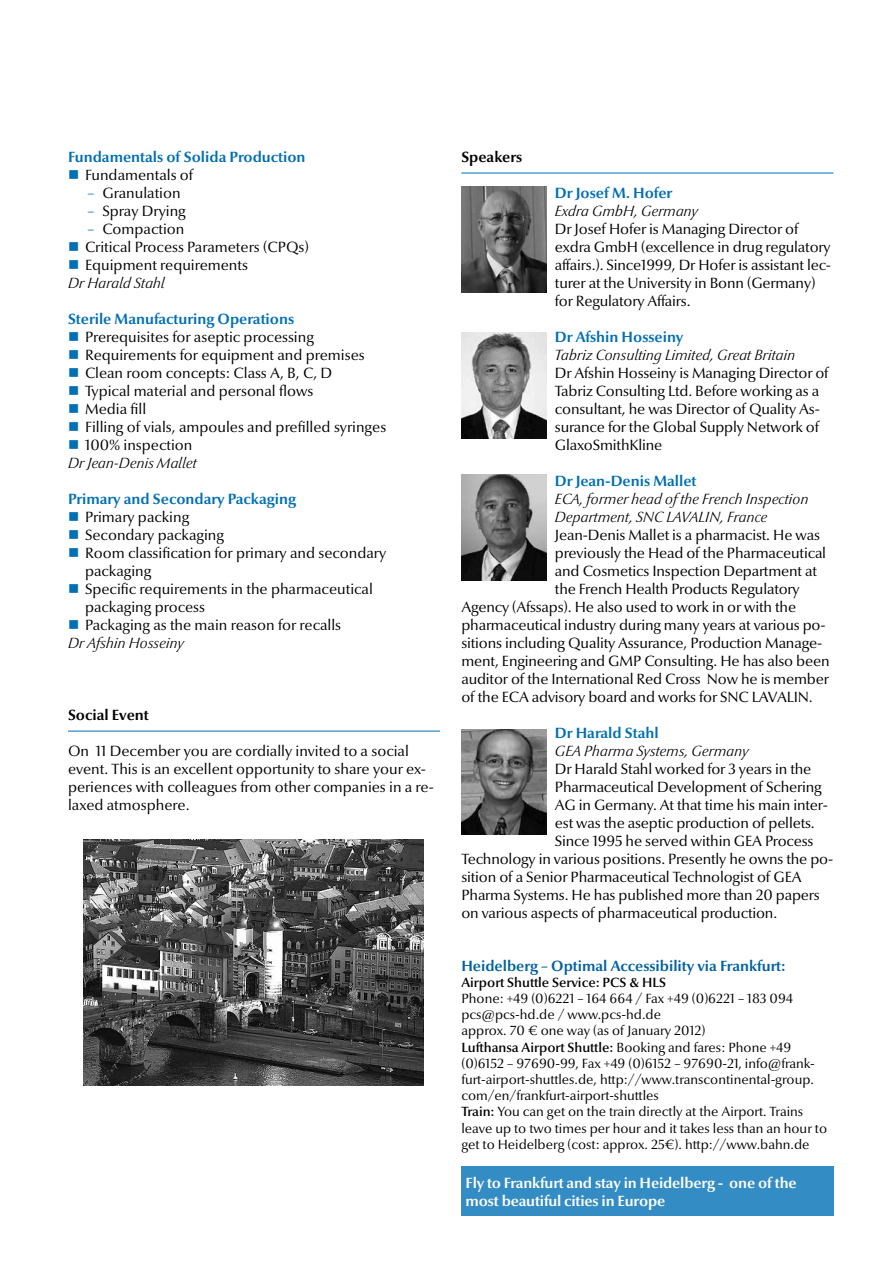
<style>
.page{position:relative;width:893px;height:1263px;background:#fff}
.page>*{position:absolute;margin:0;border:0;box-sizing:border-box;transform-origin:0 0}
.t1{font:15px/18px "Optima Nova LT";letter-spacing:-.01em;color:#000}
.t2{font:italic 300 15px/18px "Optima Nova LT";color:#000}
.t3{font:700 15px "Optima Nova LT";color:#006fb4}
.t4{font:700 15px/18px "Optima Nova LT";letter-spacing:-.01em;color:#fff}
.t5{font:700 15px "Optima Nova LT";color:#0062a0}
.t6{font:700 15px "Optima Nova LT";color:#000}
.t7{font:13.5px/16.2px "Optima Nova LT";color:#000}
.t8{font:600 13.5px "Optima Nova LT";color:#000}
.s1{color:#006fb4}
.s2{font-weight:600}
</style>
<div class="page">
<hr style="left:68px;top:731px;width:372px;height:1px;background:#006fb4">
<hr style="left:461px;top:173px;width:372px;height:1px;background:#006fb4">
<img style="left:461px;top:186px;width:85px;height:106px">
<img style="left:461px;top:333px;width:85px;height:106px">
<img style="left:461px;top:474px;width:85px;height:106px">
<img style="left:461px;top:729px;width:85px;height:106px">
<img style="left:83px;top:840px;width:341px;height:245px">
<div style="left:461px;top:1166px;width:372px;height:50px;background:#338cc3"></div>
<p class="t3" style="left:68px;top:148px;width:239px">Fundamentals of Solida Production</p>
<p class="t1" style="left:85px;top:166px;width:110px">Fundamentals of</p>
<p class="t1" style="left:88px;top:184px;width:95px"><span class="s1">–</span> Granulation</p>
<p class="t1" style="left:88px;top:202px;width:100px"><span class="s1">–</span> Spray Drying</p>
<p class="t1" style="left:85px;top:220px;width:225px"><span class="s1">–</span> Compaction<br>Critical Process Parameters (CPQs)<br>Equipment requirements</p>
<p class="t2" style="left:68px;top:274px;width:99px">Dr Harald Stahl</p>
<p class="t3" style="left:68px;top:310px;width:228px">Sterile Manufacturing Operations</p>
<p class="t1" style="left:85px;top:328px;width:303px">Prerequisites for aseptic processing<br>Requirements for equipment and premises<br>Clean room concepts: Class A, B, C, D<br>Typical material and personal flows<br>Media fill<br>Filling of vials, ampoules and prefilled syringes<br>100% inspection</p>
<p class="t2" style="left:68px;top:454px;width:130px">Dr Jean-Denis Mallet</p>
<p class="t3" style="left:68px;top:490px;width:229px">Primary and Secondary Packaging</p>
<p class="t1" style="left:85px;top:508px;width:303px">Primary packing<br>Secondary packaging<br>Room classification for primary and secondary packaging<br>Specific requirements in the pharmaceutical packaging process<br>Packaging as the main reason for recalls</p>
<p class="t2" style="left:68px;top:634px;width:118px">Dr Afshin Hosseiny</p>
<p class="t6" style="left:68px;top:706px;width:82px">Social Event</p>
<p class="t1" style="left:68px;top:742px;width:367px">On 11 December you are cordially invited to a social event. This is an excellent opportunity to share your ex&shy;periences with colleagues from other companies in a re&shy;laxed atmosphere.</p>
<p class="t6" style="left:461px;top:148px;width:62px">Speakers</p>
<p class="t3" style="left:555px;top:184px;width:119px">Dr Josef M. Hofer</p>
<p class="t2" style="left:555px;top:202px;width:145px">Exdra GmbH, Germany</p>
<p class="t1" style="left:555px;top:220px;width:278px">Dr Josef Hofer is Managing Director of exdra GmbH (excellence in drug regulatory affairs.). Since1999, Dr Hofer is assistant lec&shy;turer at the University in Bonn (Germany) for Regulatory Affairs.</p>
<p class="t3" style="left:555px;top:328px;width:130px">Dr Afshin Hosseiny</p>
<p class="t2" style="left:555px;top:346px;width:242px">Tabriz Consulting Limited, Great Britain</p>
<p class="t1" style="left:555px;top:364px;width:275px">Dr Afshin Hosseiny is Managing Director of Tabriz Consulting Ltd. Before working as a consultant, he was Director of Quality As&shy;surance for the Global Supply Network of GlaxoSmithKline</p>
<p class="t3" style="left:555px;top:472px;width:143px">Dr Jean-Denis Mallet</p>
<p class="t2" style="left:555px;top:490px;width:255px">ECA, former head of the French Inspection<br>Department, SNC LAVALIN, France</p>
<p class="t1" style="left:555px;top:526px;width:267px">Jean-Denis Mallet is a pharmacist. He was</p>
<p class="t1" style="left:555px;top:544px;width:273px">previously the Head of the Pharmaceutical</p>
<p class="t1" style="left:555px;top:562px;width:264px">and Cosmetics Inspection Department at</p>
<p class="t1" style="left:555px;top:580px;width:246px">the French Health Products Regulatory</p>
<p class="t1" style="left:461px;top:598px;width:336px">Agency (Afssaps). He also used to work in or with the</p>
<p class="t1" style="left:461px;top:616px;width:366px">pharmaceutical industry during many years at various po-</p>
<p class="t1" style="left:461px;top:634px;width:362px">sitions including Quality Assurance, Production Manage-</p>
<p class="t1" style="left:461px;top:652px;width:370px">ment, Engineering and GMP Consulting. He has also been</p>
<p class="t1" style="left:461px;top:670px;width:369px">auditor of the International Red Cross Now he is member</p>
<p class="t1" style="left:461px;top:688px;width:353px">of the ECA advisory board and works for SNC LAVALIN.</p>
<p class="t3" style="left:555px;top:724px;width:105px">Dr Harald Stahl</p>
<p class="t2" style="left:555px;top:742px;width:195px">GEA Pharma Systems, Germany</p>
<p class="t1" style="left:555px;top:760px;width:258px">Dr Harald Stahl worked for 3 years in the</p>
<p class="t1" style="left:555px;top:778px;width:268px">Pharmaceutical Development of Schering</p>
<p class="t1" style="left:555px;top:796px;width:274px">AG in Germany. At that time his main inter-</p>
<p class="t1" style="left:555px;top:814px;width:261px">est was the aseptic production of pellets.</p>
<p class="t1" style="left:555px;top:832px;width:260px">Since 1995 he served within GEA Process</p>
<p class="t1" style="left:461px;top:850px;width:373px">Technology in various positions. Presently he owns the po-</p>
<p class="t1" style="left:461px;top:868px;width:342px">sition of a Senior Pharmaceutical Technologist of GEA</p>
<p class="t1" style="left:461px;top:886px;width:360px">Pharma Systems. He has published more than 20 papers</p>
<p class="t1" style="left:461px;top:904px;width:317px">on various aspects of pharmaceutical production.</p>
<p class="t5" style="left:461px;top:957px;width:326px">Heidelberg – Optimal Accessibility via Frankfurt:</p>
<p class="t8" style="left:461px;top:974px;width:206px">Airport Shuttle Service: PCS &amp; HLS</p>
<p class="t7" style="left:461px;top:991px;width:367px">Phone: +49 (0)6221 – 164 664 / Fax +49 (0)6221 – 183 094 pcs@pcs-hd.de / www.pcs-hd.de<br>approx. 70 € one way (as of January 2012)<br><span class="s2">Lufthansa Airport Shuttle:</span> Booking and fares: Phone +49 (0)6152 – 97690-99, Fax +49 (0)6152 – 97690-21, info@frank&shy;furt-airport-shuttles.de, http://www.transcontinental-group. com/en/frankfurt-airport-shuttles<br><span class="s2">Train:</span> You can get on the train directly at the Airport. Trains leave up to two times per hour and it takes less than an hour to get to Heidelberg (cost: approx. 25€). http://www.bahn.de</p>
<p class="t4" style="left:466px;top:1174px;width:333px">Fly to Frankfurt and stay in Heidelberg - one of the most beautiful cities in Europe</p>
</div>
